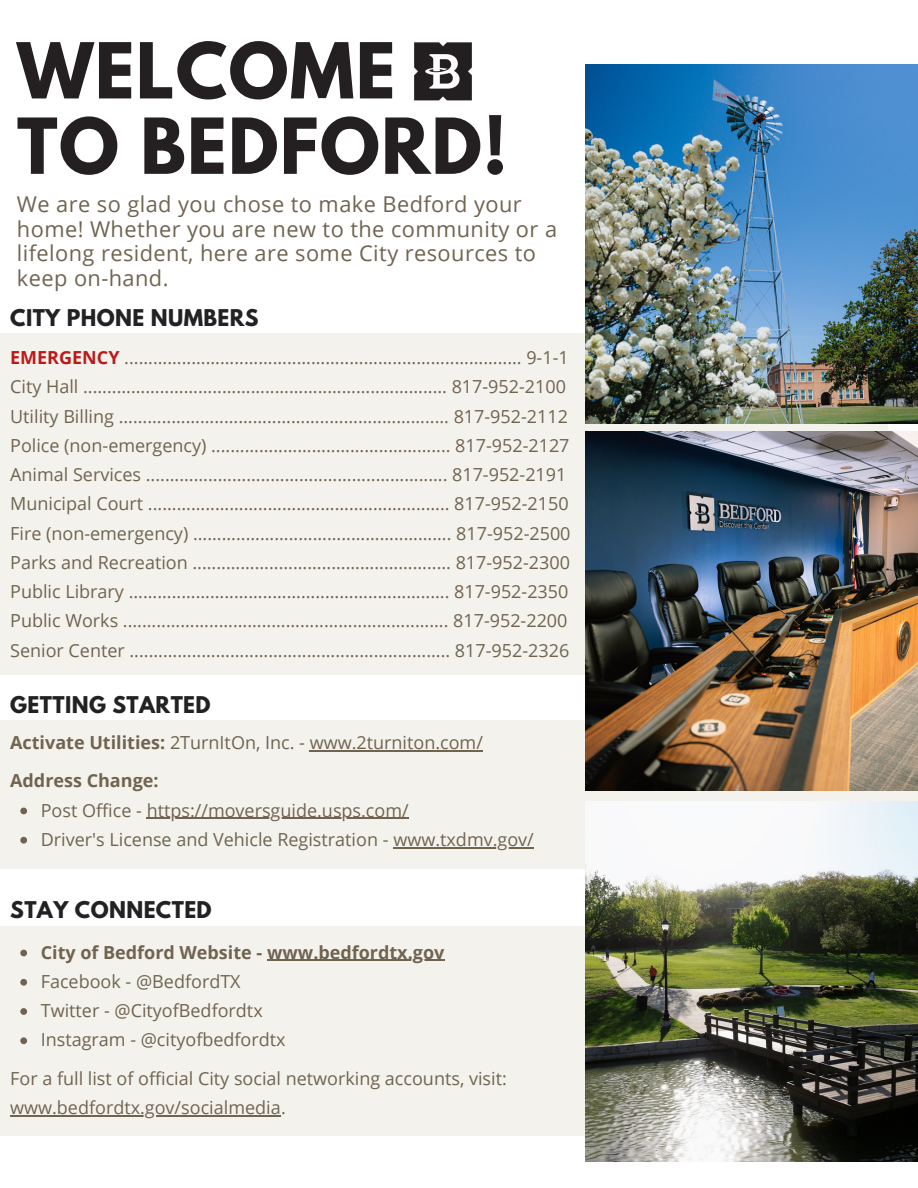
<style>
.page{position:relative;width:918px;height:1188px;background:#fff}
.page>*{position:absolute;margin:0;border:0;box-sizing:border-box;transform-origin:0 0}
.t1{font:700 68.25px/75.3px "League Spartan";letter-spacing:.02em;color:#242021}
.t2{font:21.75px/24.8px "Open Sans";letter-spacing:.02em;color:#706451}
.t3{font:700 20.4px "League Spartan";letter-spacing:.02em;color:#222}
.t4{font:18px/29.2px "Open Sans";color:#706451}
.t5{font:700 18px "Open Sans";color:#706451}
.s1{font-weight:700;color:#bb1a1a}
.s2{font-weight:700}
</style>
<div class="page">
<div style="left:0;top:334px;width:888px;height:340px;background:#f4f2ec"></div>
<img style="left:585px;top:64px;width:333px;height:360px">
<div style="left:0;top:721px;width:918px;height:148px;background:#f4f2ec"></div>
<div style="left:0;top:926px;width:918px;height:210px;background:#f4f2ec"></div>
<img style="left:585px;top:802px;width:333px;height:359px">
<img style="left:585px;top:431px;width:333px;height:360px">
<img style="left:414px;top:42px;width:58px;height:59px">
<svg style="left:20px;top:950px;width:7px;height:6px"></svg>
<hr style="left:267px;top:960px;width:178px;height:1px;background:#706451">
<svg style="left:20px;top:979px;width:7px;height:7px"></svg>
<svg style="left:20px;top:1008px;width:7px;height:7px"></svg>
<svg style="left:20px;top:1037px;width:7px;height:7px"></svg>
<hr style="left:10px;top:1115px;width:271px;height:1px;background:#706451">
<svg style="left:20px;top:808px;width:7px;height:6px"></svg>
<hr style="left:147px;top:818px;width:262px;height:1px;background:#706451">
<svg style="left:20px;top:837px;width:7px;height:7px"></svg>
<hr style="left:393px;top:847px;width:141px;height:1px;background:#706451">
<hr style="left:310px;top:750px;width:173px;height:1px;background:#706451">
<h1 class="t1" style="left:17px;top:42px;width:492px">WELCOME<br>TO BEDFORD!</h1>
<p class="t2" style="left:17px;top:191px;width:542px">We are so glad you chose to make Bedford your home! Whether you are new to the community or a lifelong resident, here are some City resources to keep on-hand.</p>
<p class="t3" style="left:10px;top:307px;width:250px">CITY PHONE NUMBERS</p>
<p class="t4" style="left:10px;top:343px;width:562px"><span class="s1">EMERGENCY</span> ................................................................................... 9-1-1<br>City Hall ............................................................................ 817-952-2100<br>Utility Billing ..................................................................... 817-952-2112<br>Police (non-emergency) .................................................. 817-952-2127<br>Animal Services ............................................................... 817-952-2191<br>Municipal Court ............................................................... 817-952-2150<br>Fire (non-emergency) ...................................................... 817-952-2500<br>Parks and Recreation ...................................................... 817-952-2300<br>Public Library ................................................................... 817-952-2350<br>Public Works .................................................................... 817-952-2200<br>Senior Center ................................................................... 817-952-2326</p>
<p class="t3" style="left:10px;top:695px;width:202px">GETTING STARTED</p>
<p class="t4" style="left:10px;top:723px;width:474px;line-height:38.2px"><span class="s2">Activate Utilities:</span> 2TurnItOn, Inc. - www.2turniton.com/<br><span class="s2">Address Change:</span></p>
<p class="t4" style="left:41px;top:795px;width:495px">Post Office - https://moversguide.usps.com/<br>Driver's License and Vehicle Registration - www.txdmv.gov/</p>
<p class="t3" style="left:10px;top:900px;width:203px">STAY CONNECTED</p>
<p class="t5" style="left:41px;top:939px;width:405px">City of Bedford Website - www.bedfordtx.gov</p>
<p class="t4" style="left:41px;top:966px;width:246px">Facebook - @BedfordTX<br>Twitter - @CityofBedfordtx<br>Instagram - @cityofbedfordtx</p>
<p class="t4" style="left:10px;top:1063px;width:498px">For a full list of official City social networking accounts, visit: www.bedfordtx.gov/socialmedia.</p>
</div>
